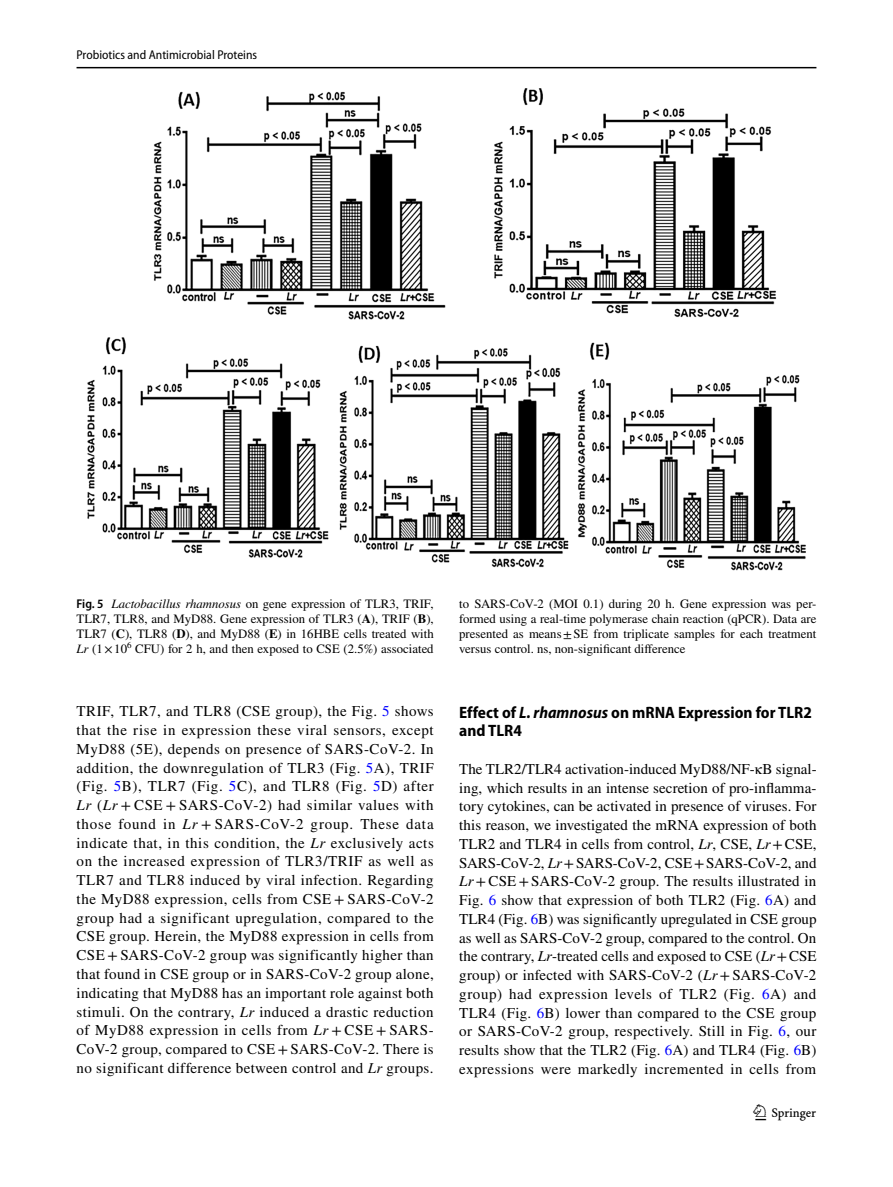
<style>
.page{position:relative;width:893px;height:1187px;background:#fff}
.page>*{position:absolute;margin:0;border:0;box-sizing:border-box;transform-origin:0 0}
.t1{font:22.5px "Springnew Regular 3";color:#000}
.t2{font:700 semi-condensed 16.5px/18.8px "Myriad Pro";color:#000}
.t3{font:15px/18.8px "STIX";letter-spacing:.025em;color:#000;text-align:justify}
.t4{font:12.75px/15px "STIX";color:#000;text-align:justify}
.t5{font:semi-condensed 12.75px "Myriad Pro";color:#000}
.s1{font-family:"Myriad Pro";font-weight:600;font-stretch:semi-condensed}
.s2{font-style:italic}
.s3{font-weight:700}
.s4{color:#00f}
</style>
<div class="page">
<hr style="left:77px;top:67px;width:739px;height:1px;background:#000">
<img style="left:87px;top:88px;width:719px;height:483px">
<p class="t5" style="left:77px;top:48px;width:182px">Probiotics and Antimicrobial Proteins</p>
<p class="t4" style="left:77px;top:597px;width:359px"><span class="s1">Fig. 5</span> <span class="s2">Lactobacillus rhamnosus</span> on gene expression of TLR3, TRIF, TLR7, TLR8, and MyD88. Gene expression of TLR3 (<span class="s3">A</span>), TRIF (<span class="s3">B</span>), TLR7 (<span class="s3">C</span>), TLR8 (<span class="s3">D</span>), and MyD88 (<span class="s3">E</span>) in 16HBE cells treated with <span class="s2">Lr</span> (1× -10<sup>6</sup> CFU) for 2 h, and then exposed to CSE (2.5%) associated</p>
<p class="t4" style="left:459px;top:597px;width:359px">to SARS-CoV-2 (MOI 0.1) during 20 h. Gene expression was per&shy;formed using a real-time polymerase chain reaction (qPCR). Data are presented as means±SE from triplicate samples for each treatment versus control. ns, non-significant difference</p>
<p class="t3" style="left:77px;top:703px;width:359px">TRIF, TLR7, and TLR8 (CSE group), the Fig. <span class="s4">5</span> shows that the rise in expression these viral sensors, except MyD88 (5E), depends on presence of SARS-CoV-2. In addition, the downregulation of TLR3 (Fig. <span class="s4">5</span>A), TRIF (Fig. <span class="s4">5</span>B), TLR7 (Fig. <span class="s4">5</span>C), and TLR8 (Fig. <span class="s4">5</span>D) after <span class="s2">Lr</span> (<span class="s2">Lr</span> + CSE + SARS-CoV-2) had similar values with those found in <span class="s2">Lr</span> + SARS-CoV-2 group. These data indicate that, in this condition, the <span class="s2">Lr</span> exclusively acts on the increased expression of TLR3/TRIF as well as TLR7 and TLR8 induced by viral infection. Regarding the MyD88 expression, cells from CSE + SARS-CoV-2 group had a significant upregulation, compared to the CSE group. Herein, the MyD88 expression in cells from CSE + SARS-CoV-2 group was significantly higher than that found in CSE group or in SARS-CoV-2 group alone, indicating that MyD88 has an important role against both stimuli. On the contrary, <span class="s2">Lr</span> induced a drastic reduction of MyD88 expression in cells from <span class="s2">Lr</span> + CSE + SARS-CoV-2 group, compared to CSE +SARS-CoV-2. There is no significant difference between control and <span class="s2">Lr</span> groups.</p>
<p class="t2" style="left:459px;top:702px;width:354px">Effect of <span class="s2">L. rhamnosus</span> on mRNA Expression for TLR2 and TLR4</p>
<p class="t3" style="left:459px;top:760px;width:359px">The TLR2/TLR4 activation-induced MyD88/NF-κB signal&shy;ing, which results in an intense secretion of pro-inflamma&shy;tory cytokines, can be activated in presence of viruses. For this reason, we investigated the mRNA expression of both TLR2 and TLR4 in cells from control, <span class="s2">Lr</span>, CSE, <span class="s2">Lr</span>+CSE, SARS-CoV-2, <span class="s2">Lr</span>+SARS-CoV-2, CSE+SARS-CoV-2, and <span class="s2">Lr</span>+CSE+SARS-CoV-2 group. The results illustrated in Fig. <span class="s4">6</span> show that expression of both TLR2 (Fig. <span class="s4">6</span>A) and TLR4 (Fig. <span class="s4">6</span>B) was significantly upregulated in CSE group as well as SARS-CoV-2 group, compared to the control. On the contrary, <span class="s2">Lr</span>-treated cells and exposed to CSE (<span class="s2">Lr</span>+CSE group) or infected with SARS-CoV-2 (<span class="s2">Lr</span>+SARS-CoV-2 group) had expression levels of TLR2 (Fig. <span class="s4">6</span>A) and TLR4 (Fig. <span class="s4">6</span>B) lower than compared to the CSE group or SARS-CoV-2 group, respectively. Still in Fig. <span class="s4">6</span>, our results show that the TLR2 (Fig. <span class="s4">6</span>A) and TLR4 (Fig. <span class="s4">6</span>B) expressions were markedly incremented in cells from</p>
<h1 class="t1" style="left:755px;top:1104px;width:62px">1 3</h1>
</div>
